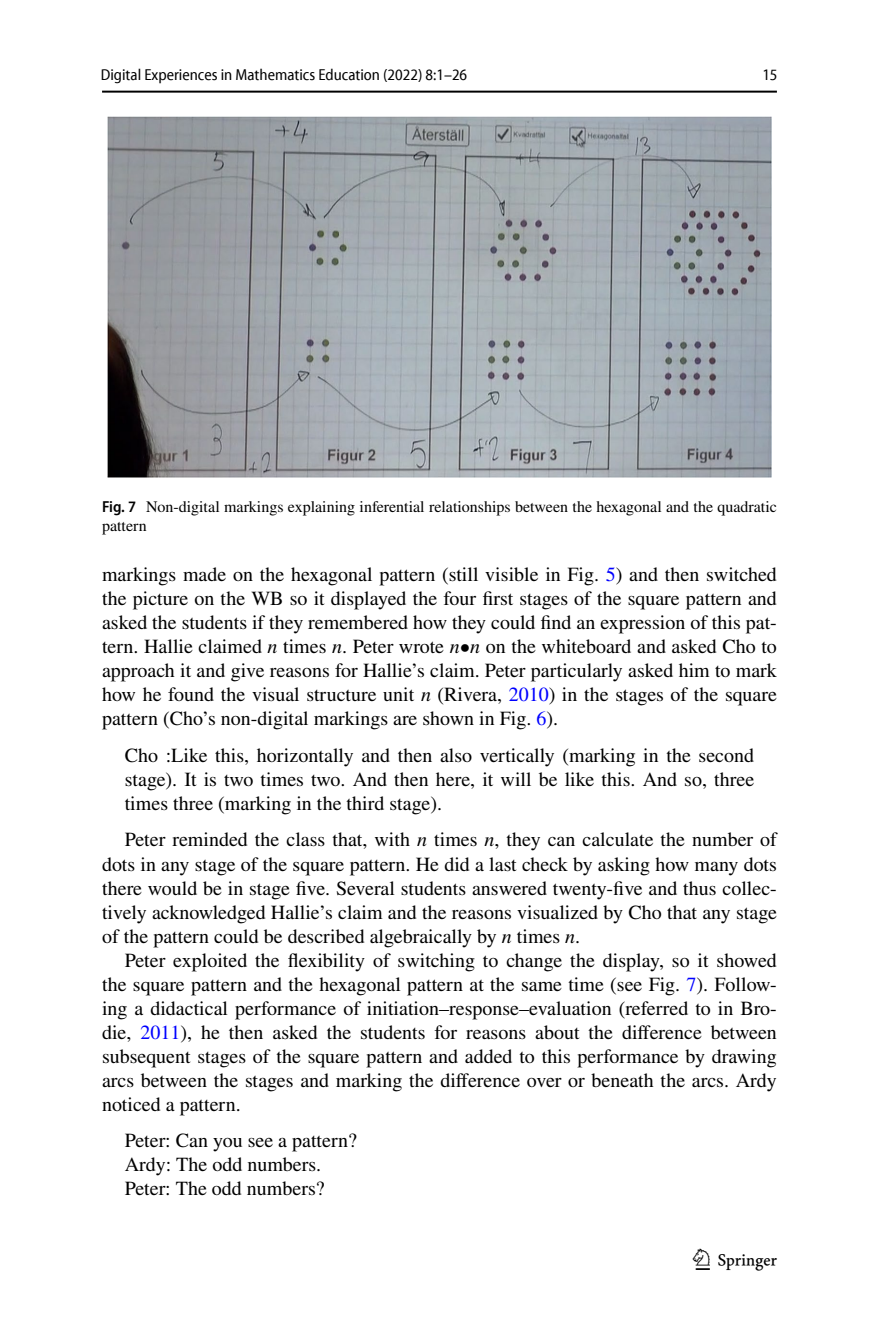
<style>
.page{position:relative;width:879px;height:1333px;background:#fff}
.page>*{position:absolute;margin:0;border:0;box-sizing:border-box;transform-origin:0 0}
.t1{font:30px "Springnew Regular 3";color:#000}
.t2{font:20px/24px "STIX";color:#000;text-align:justify}
.t3{font:16px/19px "STIX";color:#000}
.t4{font:semi-condensed 16px "Myriad Pro Unic";color:#000}
.s1{font-family:"Myriad Pro";font-weight:600;font-stretch:semi-condensed}
.s2{color:#00f}
.s3{font-style:italic}
</style>
<div class="page">
<hr style="left:102px;top:91px;width:675px;height:2px;background:#000">
<img style="left:108px;top:116px;width:663px;height:361px">
<p class="t4" style="left:101px;top:69px;width:368px">Digital Experiences in Mathematics Education (2022) 8:1–26</p>
<p class="t4" style="left:762px;top:69px;width:17px">15</p>
<p class="t3" style="left:102px;top:498px;width:676px"><span class="s1">Fig. 7</span> Non-digital markings explaining inferential relationships between the hexagonal and the quadratic pattern</p>
<p class="t2" style="left:102px;top:564px;width:676px">markings made on the hexagonal pattern (still visible in Fig. <span class="s2">5</span>) and then switched the picture on the WB so it displayed the four first stages of the square pattern and asked the students if they remembered how they could find an expression of this pat&shy;tern. Hallie claimed <span class="s3">n</span> times <span class="s3">n</span>. Peter wrote <span class="s3">n</span>•<span class="s3">n</span> on the whiteboard and asked Cho to approach it and give reasons for Hallie’s claim. Peter particularly asked him to mark how he found the visual structure unit <span class="s3">n</span> (Rivera, <span class="s2">2010</span>) in the stages of the square pattern (Cho’s non-digital markings are shown in Fig. <span class="s2">6</span>).</p>
<p class="t2" style="left:125px;top:744px;width:631px">Cho :Like this, horizontally and then also vertically (marking in the second stage). It is two times two. And then here, it will be like this. And so, three times three (marking in the third stage).</p>
<p class="t2" style="left:102px;top:829px;width:676px;text-indent:23px">Peter reminded the class that, with <span class="s3">n</span> times <span class="s3">n</span>, they can calculate the number of dots in any stage of the square pattern. He did a last check by asking how many dots there would be in stage five. Several students answered twenty-five and thus collec&shy;tively acknowledged Hallie’s claim and the reasons visualized by Cho that any stage of the pattern could be described algebraically by <span class="s3">n</span> times <span class="s3">n</span>.</p>
<p class="t2" style="left:102px;top:949px;width:676px;text-indent:23px">Peter exploited the flexibility of switching to change the display, so it showed the square pattern and the hexagonal pattern at the same time (see Fig. <span class="s2">7</span>). Follow&shy;ing a didactical performance of initiation–response–evaluation (referred to in Bro&shy;die, <span class="s2">2011</span>), he then asked the students for reasons about the difference between subsequent stages of the square pattern and added to this performance by drawing arcs between the stages and marking the difference over or beneath the arcs. Ardy noticed a pattern.</p>
<p class="t2" style="left:125px;top:1129px;width:234px;text-align:left">Peter: Can you see a pattern?<br>Ardy: The odd numbers.<br>Peter: The odd numbers?</p>
<h1 class="t1" style="left:696px;top:1248px;width:83px">1 3</h1>
</div>
